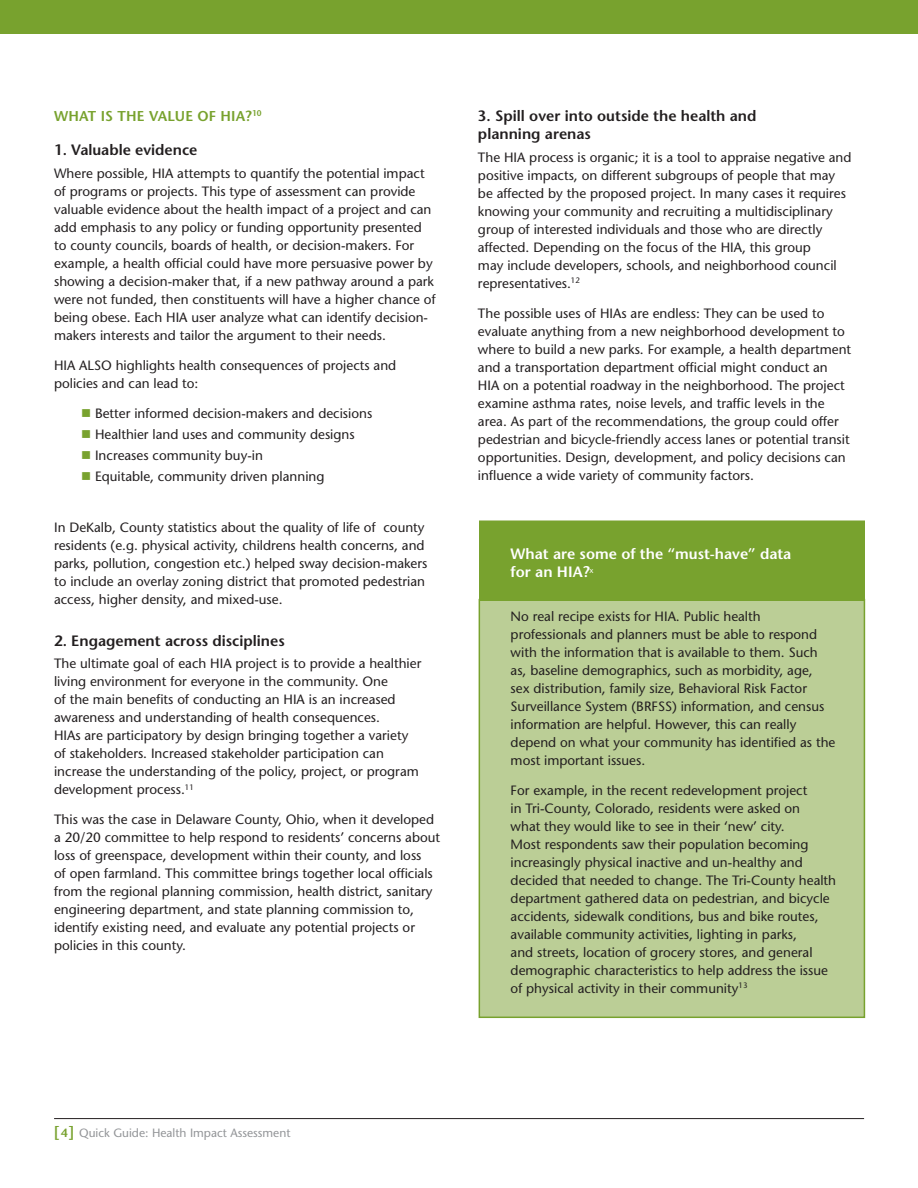
<style>
.page{position:relative;width:918px;height:1188px;background:#fff}
.page>*{position:absolute;margin:0;border:0;box-sizing:border-box;transform-origin:0 0}
.t1{font:600 15px/18px "Stone Sans";color:#231f20}
.t2{font:600 15px/18px "Stone Sans";color:#fff}
.t3{font:600 14.25px "Stone Sans";letter-spacing:.01em;color:#78a22e}
.t4{font:13.5px/18px "Stone Sans";color:#231f20}
.t5{font:12px "Stone Sans";color:#939598}
.s1{color:#78a22e}
.s2{font-weight:600;font-size:15px;color:#78a22e}
.s3{font-weight:600;color:#78a22e}
</style>
<div class="page">
<div style="left:0;top:0;width:918px;height:34px;background:#78a22e"></div>
<hr style="left:54px;top:1118px;width:810px;height:1px;background:#231f20">
<div style="left:479px;top:521px;width:386px;height:497px;background:#bbce96"></div>
<div style="left:479px;top:521px;width:386px;height:79px;background:#78a22e"></div>
<div style="left:479px;top:599px;width:386px;height:419px;border:2px solid #78a22e"></div>
<p class="t3" style="left:54px;top:110px;width:209px">WHAT IS THE VALUE OF HIA?<sup>10</sup></p>
<p class="t1" style="left:54px;top:142px;width:145px">1. Valuable evidence</p>
<p class="t4" style="left:54px;top:165px;width:383px">Where possible, HIA attempts to quantify the potential impact of programs or projects. This type of assessment can provide valuable evidence about the health impact of a project and can add emphasis to any policy or funding opportunity presented to county councils, boards of health, or decision-makers. For example, a health official could have more persuasive power by showing a decision-maker that, if a new pathway around a park were not funded, then constituents will have a higher chance of being obese. Each HIA user analyze what can identify decision&shy;makers interests and tailor the argument to their needs.</p>
<p class="t4" style="left:54px;top:357px;width:344px">HIA ALSO highlights health consequences of projects and policies and can lead to:</p>
<p class="t4" style="left:81px;top:405px;width:293px"><span class="s1">■</span> Better informed decision-makers and decisions</p>
<p class="t4" style="left:81px;top:426px;width:275px"><span class="s1">■</span> Healthier land uses and community designs</p>
<p class="t4" style="left:81px;top:447px;width:183px"><span class="s1">■</span> Increases community buy-in</p>
<p class="t4" style="left:81px;top:468px;width:245px"><span class="s1">■</span> Equitable, community driven planning</p>
<p class="t4" style="left:54px;top:519px;width:375px">In DeKalb, County statistics about the quality of life of county residents (e.g. physical activity, childrens health concerns, and parks, pollution, congestion etc.) helped sway decision-makers to include an overlay zoning district that promoted pedestrian access, higher density, and mixed-use.</p>
<p class="t1" style="left:54px;top:633px;width:232px">2. Engagement across disciplines</p>
<p class="t4" style="left:54px;top:656px;width:369px">The ultimate goal of each HIA project is to provide a healthier living environment for everyone in the community. One<br>of the main benefits of conducting an HIA is an increased awareness and understanding of health consequences.<br>HIAs are participatory by design bringing together a variety of stakeholders. Increased stakeholder participation can increase the understanding of the policy, project, or program development process.<sup>11</sup></p>
<p class="t4" style="left:54px;top:812px;width:388px">This was the case in Delaware County, Ohio, when it developed a 20/20 committee to help respond to residents’ concerns about loss of greenspace, development within their county, and loss<br>of open farmland. This committee brings together local officials from the regional planning commission, health district, sanitary engineering department, and state planning commission to, identify existing need, and evaluate any potential projects or policies in this county.</p>
<p class="t1" style="left:478px;top:108px;width:280px">3. Spill over into outside the health and planning arenas</p>
<p class="t4" style="left:478px;top:149px;width:375px">The HIA process is organic; it is a tool to appraise negative and positive impacts, on different subgroups of people that may be affected by the proposed project. In many cases it requires knowing your community and recruiting a multidisciplinary group of interested individuals and those who are directly affected. Depending on the focus of the HIA, this group<br>may include developers, schools, and neighborhood council representatives.<sup>12</sup></p>
<p class="t4" style="left:478px;top:305px;width:375px">The possible uses of HIAs are endless: They can be used to evaluate anything from a new neighborhood development to where to build a new parks. For example, a health department and a transportation department official might conduct an HIA on a potential roadway in the neighborhood. The project examine asthma rates, noise levels, and traffic levels in the area. As part of the recommendations, the group could offer pedestrian and bicycle-friendly access lanes or potential transit opportunities. Design, development, and policy decisions can influence a wide variety of community factors.</p>
<p class="t2" style="left:511px;top:547px;width:282px">What are some of the “must-have” data for an HIA?<sup>x</sup></p>
<p class="t4" style="left:511px;top:609px;width:326px">No real recipe exists for HIA. Public health professionals and planners must be able to respond with the information that is available to them. Such as, baseline demographics, such as morbidity, age,<br>sex distribution, family size, Behavioral Risk Factor Surveillance System (BRFSS) information, and census information are helpful. However, this can really depend on what your community has identified as the most important issues.</p>
<p class="t4" style="left:511px;top:782px;width:327px">For example, in the recent redevelopment project<br>in Tri-County, Colorado, residents were asked on<br>what they would like to see in their ‘new’ city.<br>Most respondents saw their population becoming increasingly physical inactive and un-healthy and decided that needed to change. The Tri-County health department gathered data on pedestrian, and bicycle accidents, sidewalk conditions, bus and bike routes, available community activities, lighting in parks,<br>and streets, location of grocery stores, and general demographic characteristics to help address the issue of physical activity in their community<sup>13</sup></p>
<p class="t5" style="left:54px;top:1128px;width:238px"><span class="s2">[</span><span class="s3">4</span><span class="s2">]</span> Quick Guide: Health Impact Assessment</p>
</div>
